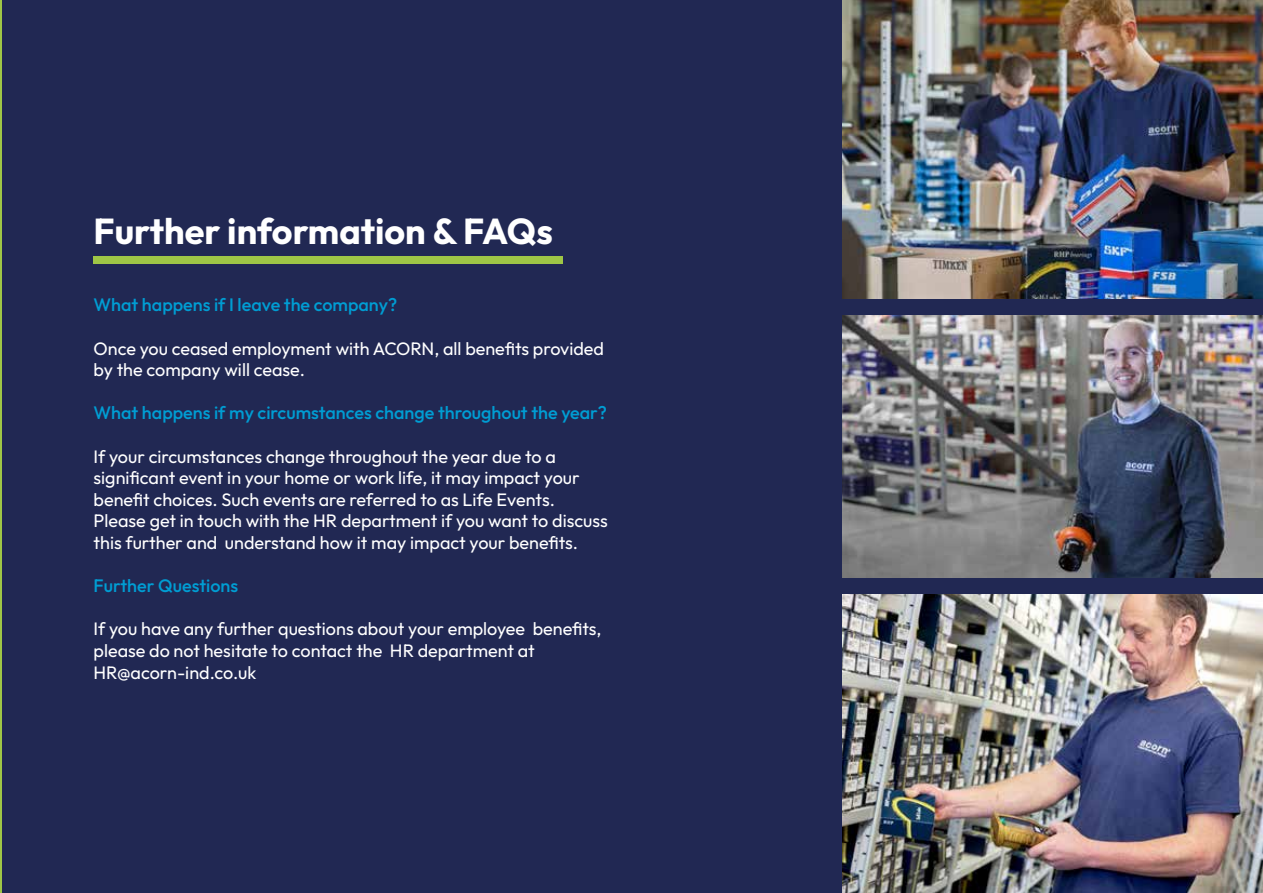
<style>
.page{position:relative;width:1263px;height:893px;background:#fff}
.page>*{position:absolute;margin:0;border:0;box-sizing:border-box;transform-origin:0 0}
.t1{font:700 36px "Outfit";color:#fff}
.t2{font:18px/21.6px "Outfit";color:#fff}
.t3{font:500 18px "Outfit";color:#009dd3}
</style>
<div class="page">
<div style="left:1px;top:0;width:1262px;height:893px;background:#212853"></div>
<hr style="left:0;top:0;width:1px;height:893px;background:#9fc646">
<img style="left:842px;top:0;width:421px;height:298px">
<img style="left:842px;top:315px;width:421px;height:263px">
<img style="left:842px;top:595px;width:421px;height:298px">
<div style="left:94px;top:256px;width:469px;height:8px;background:#9fc646"></div>
<h1 class="t1" style="left:94px;top:208px;width:461px">Further information &amp; FAQs</h1>
<p class="t3" style="left:94px;top:293px;width:305px">What happens if I leave the company?</p>
<p class="t2" style="left:94px;top:338px;width:512px">Once you ceased employment with ACORN, all benefits provided by the company will cease.</p>
<p class="t3" style="left:94px;top:401px;width:515px">What happens if my circumstances change throughout the year?</p>
<p class="t2" style="left:94px;top:446px;width:516px">If your circumstances change throughout the year due to a significant event in your home or work life, it may impact your benefit choices. Such events are referred to as Life Events.<br>Please get in touch with the HR department if you want to discuss this further and understand how it may impact your benefits.</p>
<p class="t3" style="left:94px;top:574px;width:146px">Further Questions</p>
<p class="t2" style="left:94px;top:619px;width:509px">If you have any further questions about your employee benefits, please do not hesitate to contact the HR department at<br>HR@acorn-ind.co.uk</p>
</div>
